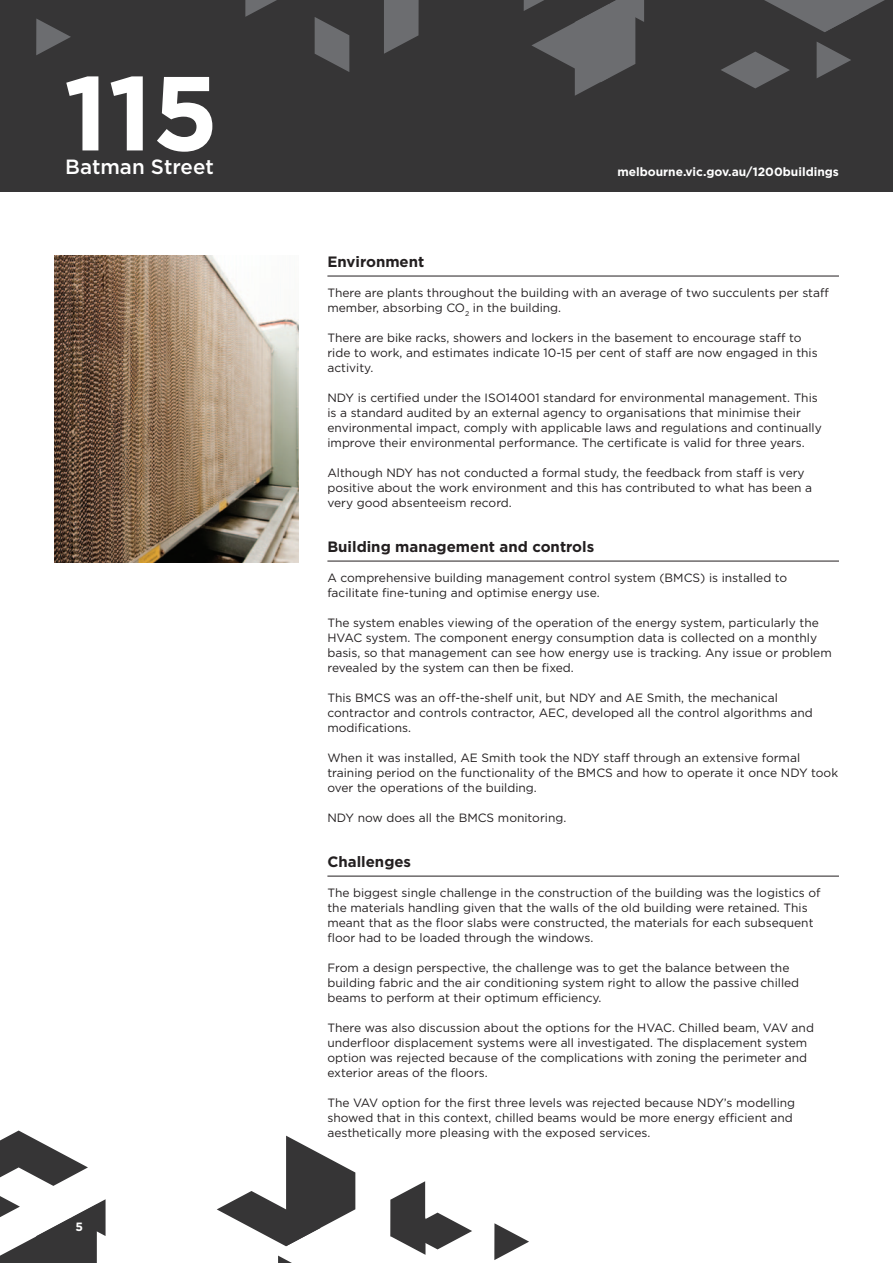
<style>
.page{position:relative;width:893px;height:1263px;background:#fff}
.page>*{position:absolute;margin:0;border:0;box-sizing:border-box;transform-origin:0 0}
.t1{font:700 105px "Gotham";color:#fff}
.t2{font:500 20.55px "Gotham";color:#fff}
.t3{font:700 15px "Gotham";color:#231f20}
.t4{font:12px/15px "Gotham";color:#231f20}
.t5{font:700 12px "Gotham";color:#fff}
</style>
<div class="page">
<div style="left:0;top:0;width:893px;height:191px;background:#363536"></div>
<svg style="left:524px;top:0;width:120px;height:96px"></svg>
<svg style="left:245px;top:0;width:32px;height:17px"></svg>
<svg style="left:315px;top:17px;width:34px;height:55px"></svg>
<svg style="left:384px;top:0;width:35px;height:54px"></svg>
<svg style="left:36px;top:18px;width:35px;height:37px"></svg>
<svg style="left:817px;top:42px;width:34px;height:36px"></svg>
<svg style="left:721px;top:52px;width:69px;height:36px"></svg>
<svg style="left:764px;top:0;width:121px;height:32px"></svg>
<svg style="left:0;top:1130px;width:88px;height:56px"></svg>
<svg style="left:0;top:1196px;width:106px;height:67px"></svg>
<svg style="left:278px;top:1255px;width:14px;height:8px"></svg>
<svg style="left:494px;top:1223px;width:35px;height:37px"></svg>
<svg style="left:217px;top:1136px;width:138px;height:110px"></svg>
<svg style="left:390px;top:1181px;width:82px;height:74px"></svg>
<hr style="left:327px;top:276px;width:512px;height:1px;background:#231f20">
<hr style="left:327px;top:561px;width:512px;height:1px;background:#231f20">
<hr style="left:327px;top:876px;width:512px;height:1px;background:#231f20">
<img style="left:54px;top:255px;width:245px;height:308px">
<h1 class="t1" style="left:64px;top:50px;width:156px">115</h1>
<h2 class="t2" style="left:65px;top:154px;width:150px">Batman Street</h2>
<p class="t5" style="left:75px;top:1220px;width:9px">5</p>
<p class="t5" style="left:617px;top:165px;width:223px">melbourne.vic.gov.au/1200buildings</p>
<p class="t3" style="left:327px;top:253px;width:98px">Environment</p>
<p class="t4" style="left:327px;top:285px;width:503px">There are plants throughout the building with an average of two succulents per staff member, absorbing CO<sub>2</sub> in the building.</p>
<p class="t4" style="left:327px;top:330px;width:492px">There are bike racks, showers and lockers in the basement to encourage staff to ride to work, and estimates indicate 10-15 per cent of staff are now engaged in this activity.</p>
<p class="t4" style="left:327px;top:390px;width:496px">NDY is certified under the ISO14001 standard for environmental management. This is a standard audited by an external agency to organisations that minimise their environmental impact, comply with applicable laws and regulations and continually improve their environmental performance. The certificate is valid for three years.</p>
<p class="t4" style="left:327px;top:465px;width:486px">Although NDY has not conducted a formal study, the feedback from staff is very positive about the work environment and this has contributed to what has been a very good absenteeism record.</p>
<p class="t3" style="left:327px;top:538px;width:268px">Building management and controls</p>
<p class="t4" style="left:327px;top:570px;width:461px">A comprehensive building management control system (BMCS) is installed to facilitate fine-tuning and optimise energy use.</p>
<p class="t4" style="left:327px;top:615px;width:506px">The system enables viewing of the operation of the energy system, particularly the HVAC system. The component energy consumption data is collected on a monthly basis, so that management can see how energy use is tracking. Any issue or problem revealed by the system can then be fixed.</p>
<p class="t4" style="left:327px;top:690px;width:487px">This BMCS was an off-the-shelf unit, but NDY and AE Smith, the mechanical contractor and controls contractor, AEC, developed all the control algorithms and modifications.</p>
<p class="t4" style="left:327px;top:750px;width:512px">When it was installed, AE Smith took the NDY staff through an extensive formal training period on the functionality of the BMCS and how to operate it once NDY took over the operations of the building.</p>
<p class="t4" style="left:327px;top:810px;width:240px">NDY now does all the BMCS monitoring.</p>
<p class="t3" style="left:327px;top:853px;width:85px">Challenges</p>
<p class="t4" style="left:327px;top:885px;width:495px">The biggest single challenge in the construction of the building was the logistics of the materials handling given that the walls of the old building were retained. This meant that as the floor slabs were constructed, the materials for each subsequent floor had to be loaded through the windows.</p>
<p class="t4" style="left:327px;top:960px;width:473px">From a design perspective, the challenge was to get the balance between the building fabric and the air conditioning system right to allow the passive chilled beams to perform at their optimum efficiency.</p>
<p class="t4" style="left:327px;top:1020px;width:488px">There was also discussion about the options for the HVAC. Chilled beam, VAV and underfloor displacement systems were all investigated. The displacement system option was rejected because of the complications with zoning the perimeter and exterior areas of the floors.</p>
<p class="t4" style="left:327px;top:1095px;width:469px">The VAV option for the first three levels was rejected because NDY’s modelling showed that in this context, chilled beams would be more energy efficient and aesthetically more pleasing with the exposed services.</p>
</div>
